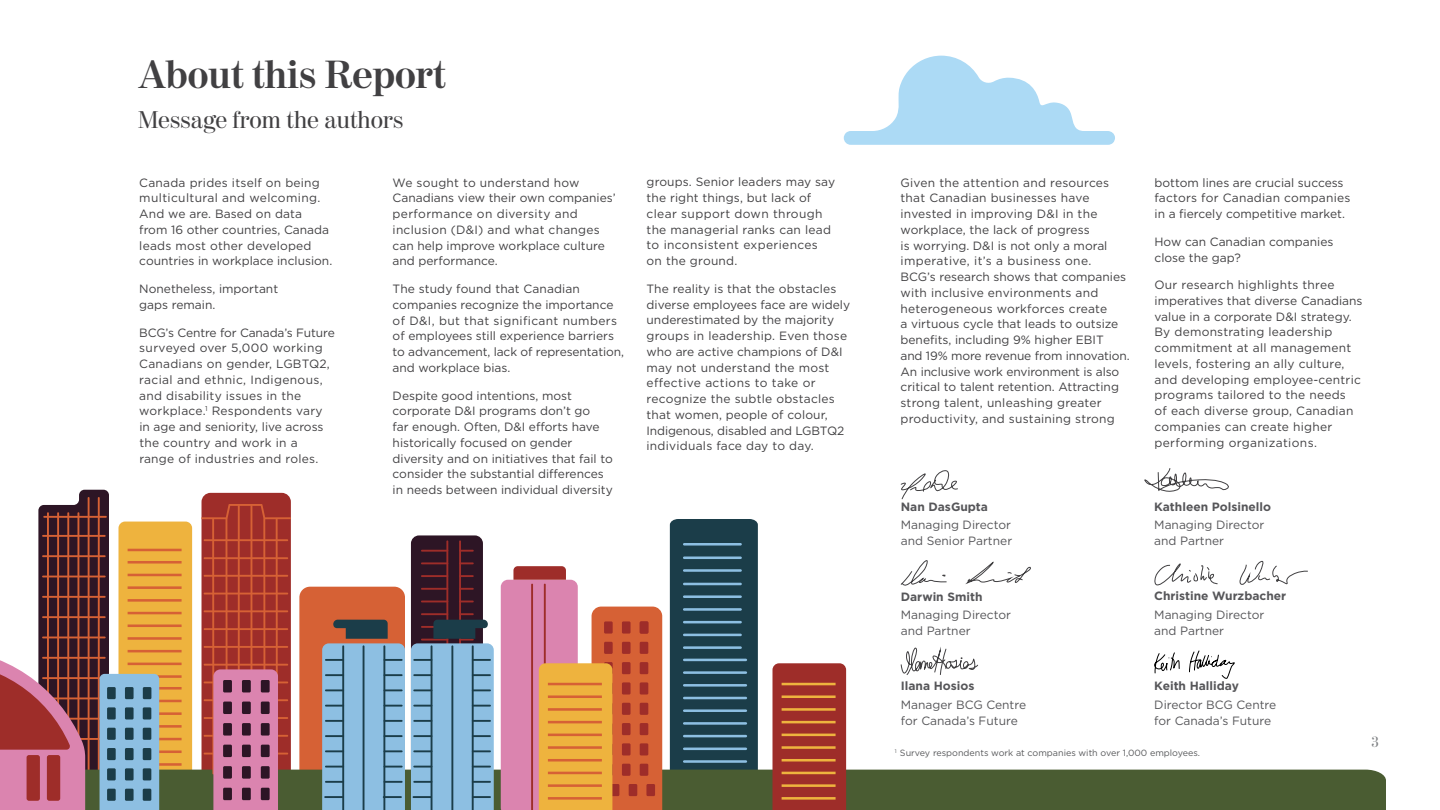
<style>
.page{position:relative;width:1440px;height:810px;background:#fff}
.page>*{position:absolute;margin:0;border:0;box-sizing:border-box;transform-origin:0 0}
.t1{font:700 39px "Moderno FB";color:#414042}
.t2{font:24px "Moderno FB";color:#414042}
.t3{font:15px "Moderno FB";color:#808285}
.t4{font:12px/15.8px "Gotham";letter-spacing:.005em;color:#414042}
.t5{font:12px/15.8px "Gotham";color:#565659}
.t6{font:700 12px "Gotham";color:#565659}
.t7{font:9px "Gotham";color:#58595b}
</style>
<div class="page">
<svg style="left:844px;top:56px;width:271px;height:89px"></svg>
<div style="left:670px;top:519px;width:88px;height:251px;background:#1b3d49"></div>
<hr style="left:683px;top:583px;width:59px;height:2px;background:#8dbfe2">
<hr style="left:683px;top:556px;width:59px;height:3px;background:#8dbfe2">
<hr style="left:683px;top:543px;width:59px;height:3px;background:#8dbfe2">
<hr style="left:683px;top:595px;width:59px;height:3px;background:#8dbfe2">
<hr style="left:683px;top:569px;width:59px;height:3px;background:#8dbfe2">
<hr style="left:683px;top:608px;width:59px;height:3px;background:#8dbfe2">
<hr style="left:683px;top:621px;width:59px;height:2px;background:#8dbfe2">
<hr style="left:683px;top:634px;width:59px;height:2px;background:#8dbfe2">
<hr style="left:683px;top:646px;width:59px;height:3px;background:#8dbfe2">
<hr style="left:683px;top:659px;width:64px;height:2px;background:#8dbfe2">
<hr style="left:683px;top:671px;width:64px;height:3px;background:#8dbfe2">
<hr style="left:683px;top:684px;width:64px;height:3px;background:#8dbfe2">
<hr style="left:683px;top:697px;width:64px;height:2px;background:#8dbfe2">
<hr style="left:683px;top:709px;width:64px;height:3px;background:#8dbfe2">
<hr style="left:683px;top:722px;width:64px;height:3px;background:#8dbfe2">
<hr style="left:683px;top:735px;width:64px;height:2px;background:#8dbfe2">
<hr style="left:683px;top:748px;width:64px;height:2px;background:#8dbfe2">
<hr style="left:683px;top:760px;width:64px;height:3px;background:#8dbfe2">
<div style="left:192px;top:770px;width:1194px;height:40px;background:#4a5c32"></div>
<svg style="left:0;top:490px;width:192px;height:320px"></svg>
<div style="left:27px;top:755px;width:13px;height:46px;background:#9e2d29;border-radius:2px"></div>
<div style="left:47px;top:755px;width:13px;height:46px;background:#9e2d29;border-radius:2px"></div>
<svg style="left:201px;top:493px;width:90px;height:317px;background:#b35153"></svg>
<div style="left:223px;top:680px;width:9px;height:12px;background:#2d1525"></div>
<div style="left:242px;top:680px;width:9px;height:12px;background:#2d1525"></div>
<div style="left:261px;top:680px;width:9px;height:12px;background:#2d1525"></div>
<div style="left:223px;top:702px;width:9px;height:12px;background:#2d1525"></div>
<div style="left:242px;top:702px;width:9px;height:12px;background:#2d1525"></div>
<div style="left:261px;top:702px;width:9px;height:12px;background:#2d1525"></div>
<div style="left:223px;top:723px;width:9px;height:13px;background:#2d1525"></div>
<div style="left:242px;top:723px;width:9px;height:13px;background:#2d1525"></div>
<div style="left:261px;top:723px;width:9px;height:13px;background:#2d1525"></div>
<div style="left:223px;top:745px;width:9px;height:12px;background:#2d1525"></div>
<div style="left:242px;top:745px;width:9px;height:12px;background:#2d1525"></div>
<div style="left:261px;top:745px;width:9px;height:12px;background:#2d1525"></div>
<div style="left:223px;top:766px;width:9px;height:13px;background:#2d1525"></div>
<div style="left:242px;top:766px;width:9px;height:13px;background:#2d1525"></div>
<div style="left:261px;top:766px;width:9px;height:13px;background:#2d1525"></div>
<div style="left:223px;top:788px;width:9px;height:12px;background:#2d1525"></div>
<div style="left:242px;top:788px;width:9px;height:12px;background:#2d1525"></div>
<div style="left:261px;top:788px;width:9px;height:12px;background:#2d1525"></div>
<svg style="left:299px;top:587px;width:106px;height:223px;background:#978d90"></svg>
<svg style="left:411px;top:535px;width:83px;height:275px;background:#6e8199"></svg>
<svg style="left:501px;top:566px;width:161px;height:244px;background:#dd8e73"></svg>
<svg style="left:772px;top:663px;width:74px;height:147px;background:#a0322c"></svg>
<hr style="left:548px;top:683px;width:54px;height:2px;background:#d66135">
<hr style="left:548px;top:695px;width:54px;height:3px;background:#d66135">
<hr style="left:548px;top:708px;width:54px;height:3px;background:#d66135">
<hr style="left:548px;top:721px;width:54px;height:2px;background:#d66135">
<hr style="left:548px;top:734px;width:54px;height:2px;background:#d66135">
<hr style="left:548px;top:746px;width:54px;height:3px;background:#d66135">
<hr style="left:548px;top:759px;width:54px;height:3px;background:#d66135">
<hr style="left:548px;top:772px;width:54px;height:2px;background:#d66135">
<hr style="left:548px;top:784px;width:54px;height:3px;background:#d66135">
<hr style="left:548px;top:797px;width:54px;height:3px;background:#d66135">
<hr style="left:782px;top:683px;width:54px;height:2px;background:#eeb33e">
<hr style="left:782px;top:695px;width:54px;height:3px;background:#eeb33e">
<hr style="left:782px;top:708px;width:54px;height:3px;background:#eeb33e">
<hr style="left:782px;top:721px;width:54px;height:2px;background:#eeb33e">
<hr style="left:782px;top:734px;width:54px;height:2px;background:#eeb33e">
<hr style="left:782px;top:746px;width:54px;height:3px;background:#eeb33e">
<hr style="left:782px;top:759px;width:54px;height:3px;background:#eeb33e">
<hr style="left:782px;top:772px;width:54px;height:2px;background:#eeb33e">
<hr style="left:782px;top:784px;width:54px;height:3px;background:#eeb33e">
<hr style="left:782px;top:797px;width:54px;height:3px;background:#eeb33e">
<svg style="left:1154px;top:652px;width:26px;height:22px"></svg>
<svg style="left:1189px;top:650px;width:46px;height:29px"></svg>
<svg style="left:900px;top:647px;width:78px;height:28px"></svg>
<svg style="left:900px;top:470px;width:58px;height:30px"></svg>
<svg style="left:900px;top:560px;width:131px;height:26px"></svg>
<svg style="left:1154px;top:560px;width:154px;height:26px"></svg>
<svg style="left:1144px;top:468px;width:85px;height:24px"></svg>
<h1 class="t1" style="left:138px;top:52px;width:309px">About this Report</h1>
<h2 class="t2" style="left:138px;top:107px;width:267px">Message from the authors</h2>
<p class="t4" style="left:139px;top:174px;width:194px">Canada prides itself on being multicultural and welcoming.<br>And we are. Based on data from 16 other countries, Canada leads most other developed countries in workplace inclusion.</p>
<p class="t4" style="left:139px;top:281px;width:140px">Nonetheless, important gaps remain.</p>
<p class="t4" style="left:139px;top:324px;width:197px">BCG’s Centre for Canada’s Future surveyed over 5,000 working<br>Canadians on gender, LGBTQ2, racial and ethnic, Indigenous, and disability issues in the workplace.<sup>1</sup> Respondents vary in age and seniority, live across the country and work in a range of industries and roles.</p>
<p class="t4" style="left:393px;top:174px;width:225px">We sought to understand how<br>Canadians view their own companies’ performance on diversity and inclusion (D&amp;I) and what changes can help improve workplace culture and performance.</p>
<p class="t4" style="left:393px;top:281px;width:233px">The study found that Canadian companies recognize the importance of D&amp;I, but that significant numbers of employees still experience barriers to advancement, lack of representation, and workplace bias.</p>
<p class="t4" style="left:393px;top:387px;width:222px">Despite good intentions, most corporate D&amp;I programs don’t go<br>far enough. Often, D&amp;I efforts have historically focused on gender diversity and on initiatives that fail to consider the substantial differences in needs between individual diversity</p>
<p class="t4" style="left:647px;top:174px;width:190px">groups. Senior leaders may say the right things, but lack of clear support down through the managerial ranks can lead to inconsistent experiences on the ground.</p>
<p class="t4" style="left:647px;top:281px;width:205px">The reality is that the obstacles diverse employees face are widely underestimated by the majority groups in leadership. Even those who are active champions of D&amp;I may not understand the most effective actions to take or recognize the subtle obstacles that women, people of colour,<br>Indigenous, disabled and LGBTQ2 individuals face day to day.</p>
<p class="t4" style="left:901px;top:174px;width:231px">Given the attention and resources that Canadian businesses have invested in improving D&amp;I in the workplace, the lack of progress<br>is worrying. D&amp;I is not only a moral imperative, it’s a business one.<br>BCG’s research shows that companies with inclusive environments and heterogeneous workforces create<br>a virtuous cycle that leads to outsize benefits, including 9% higher EBIT<br>and 19% more revenue from innovation.<br>An inclusive work environment is also critical to talent retention. Attracting strong talent, unleashing greater productivity, and sustaining strong</p>
<p class="t4" style="left:1155px;top:174px;width:197px">bottom lines are crucial success factors for Canadian companies in a fiercely competitive market.</p>
<p class="t4" style="left:1155px;top:233px;width:180px">How can Canadian companies close the gap?</p>
<p class="t4" style="left:1155px;top:277px;width:210px">Our research highlights three imperatives that diverse Canadians value in a corporate D&amp;I strategy.<br>By demonstrating leadership commitment at all management levels, fostering an ally culture, and developing employee-centric programs tailored to the needs<br>of each diverse group, Canadian companies can create higher performing organizations.</p>
<p class="t6" style="left:901px;top:498px;width:89px">Nan DasGupta</p>
<p class="t5" style="left:901px;top:517px;width:113px">Managing Director and Senior Partner</p>
<p class="t6" style="left:901px;top:588px;width:83px">Darwin Smith</p>
<p class="t5" style="left:901px;top:607px;width:112px">Managing Director and Partner</p>
<p class="t6" style="left:901px;top:678px;width:75px">Ilana Hosios</p>
<p class="t5" style="left:901px;top:697px;width:127px">Manager BCG Centre for Canada’s Future</p>
<p class="t6" style="left:1154px;top:498px;width:118px">Kathleen Polsinello</p>
<p class="t5" style="left:1154px;top:517px;width:112px">Managing Director and Partner</p>
<p class="t6" style="left:1154px;top:588px;width:133px">Christine Wurzbacher</p>
<p class="t5" style="left:1154px;top:607px;width:112px">Managing Director and Partner</p>
<p class="t6" style="left:1154px;top:678px;width:86px">Keith Halliday</p>
<p class="t5" style="left:1154px;top:697px;width:124px">Director BCG Centre for Canada’s Future</p>
<p class="t7" style="left:895px;top:747px;width:307px"><sup>1</sup> Survey respondents work at companies with over 1,000 employees.</p>
<p class="t3" style="left:1372px;top:734px;width:8px">3</p>
</div>
